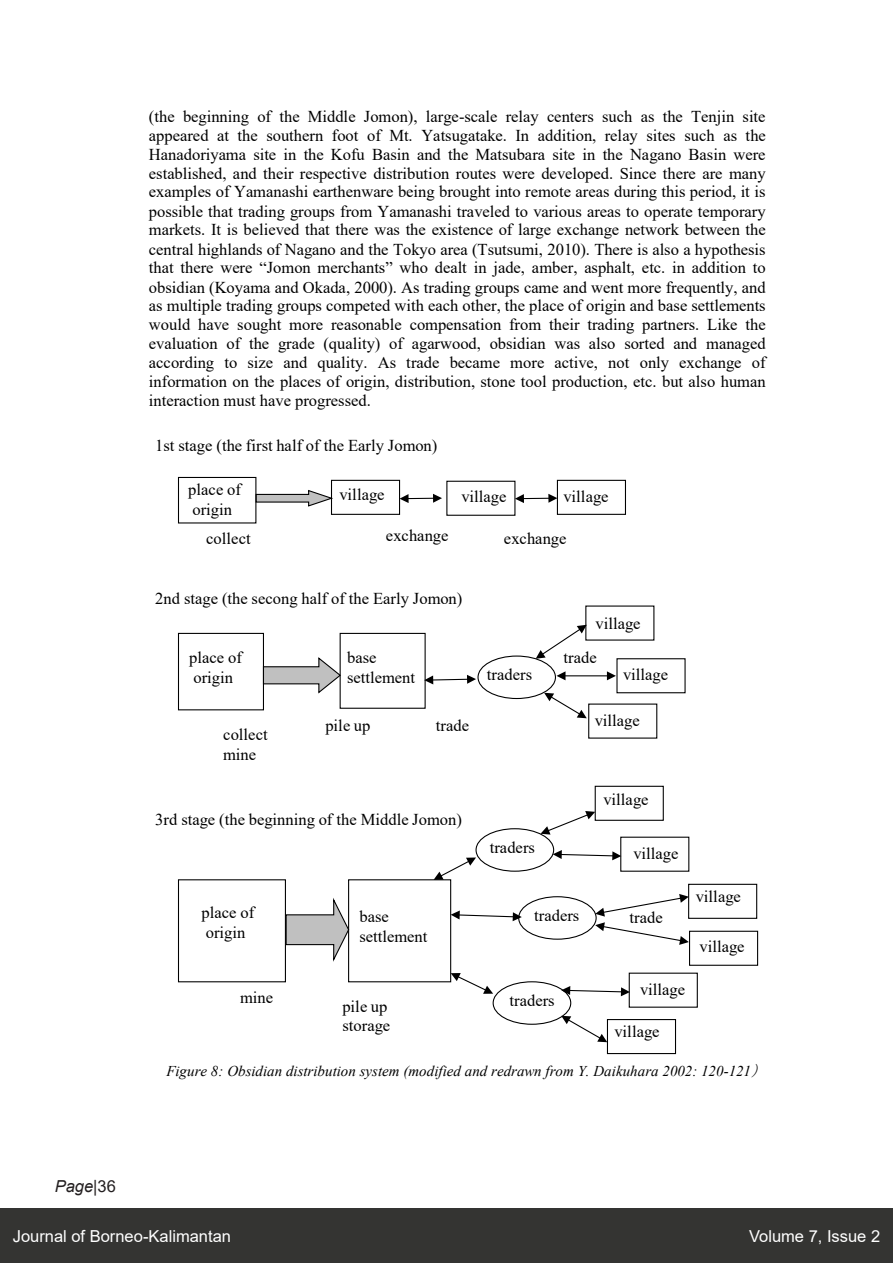
<style>
.page{position:relative;width:893px;height:1263px;background:#fff}
.page>*{position:absolute;margin:0;border:0;box-sizing:border-box;transform-origin:0 0}
.t1{font:16.5px/18.9px "Times New Roman";color:#000}
.t2{font:16.5px "Arial";color:#fff}
.t3{font:italic 16.5px "Arial";color:#231f20}
.t4{font:italic 15px "Times New Roman";color:#000}
.s1{font-style:normal}
.s2{font-family:"MS Mincho"}
</style>
<div class="page">
<div style="left:0;top:1209px;width:893px;height:54px;background:#343432"></div>
<svg style="left:256px;top:489px;width:75px;height:18px"></svg>
<div style="left:477px;top:655px;width:79px;height:44px;border:1px solid #000;border-radius:50%"></div>
<svg style="left:400px;top:494px;width:42px;height:9px"></svg>
<svg style="left:426px;top:675px;width:50px;height:9px"></svg>
<svg style="left:451px;top:910px;width:71px;height:11px"></svg>
<svg style="left:264px;top:656px;width:76px;height:39px"></svg>
<div style="left:340px;top:633px;width:86px;height:76px;border:1px solid #000"></div>
<svg style="left:434px;top:857px;width:42px;height:23px"></svg>
<svg style="left:451px;top:973px;width:42px;height:21px"></svg>
<div style="left:348px;top:879px;width:103px;height:103px;border:1px solid #000"></div>
<svg style="left:595px;top:894px;width:94px;height:51px"></svg>
<svg style="left:286px;top:895px;width:64px;height:69px"></svg>
<hr style="left:564px;top:675px;width:44px;height:1px;background:#000">
<svg style="left:607px;top:671px;width:9px;height:9px"></svg>
<svg style="left:556px;top:671px;width:9px;height:9px"></svg>
<svg style="left:536px;top:625px;width:49px;height:34px"></svg>
<svg style="left:544px;top:693px;width:43px;height:25px"></svg>
<svg style="left:553px;top:850px;width:67px;height:10px"></svg>
<svg style="left:540px;top:811px;width:55px;height:23px"></svg>
<div style="left:178px;top:633px;width:86px;height:77px;border:1px solid #000"></div>
<div style="left:178px;top:879px;width:108px;height:103px;border:1px solid #000"></div>
<div style="left:331px;top:480px;width:69px;height:35px;border:1px solid #000"></div>
<div style="left:446px;top:481px;width:69px;height:35px;border:1px solid #000"></div>
<svg style="left:515px;top:494px;width:42px;height:9px"></svg>
<div style="left:557px;top:480px;width:69px;height:35px;border:1px solid #000"></div>
<div style="left:616px;top:658px;width:70px;height:35px;border:1px solid #000"></div>
<div style="left:475px;top:828px;width:79px;height:44px;border:1px solid #000;border-radius:50%"></div>
<div style="left:518px;top:896px;width:79px;height:44px;border:1px solid #000;border-radius:50%"></div>
<div style="left:493px;top:981px;width:78px;height:44px;border:1px solid #000;border-radius:50%"></div>
<div style="left:629px;top:973px;width:69px;height:35px;border:1px solid #000"></div>
<div style="left:595px;top:786px;width:69px;height:35px;border:1px solid #000"></div>
<svg style="left:561px;top:1016px;width:46px;height:26px"></svg>
<svg style="left:561px;top:986px;width:69px;height:10px"></svg>
<div style="left:607px;top:1019px;width:69px;height:35px;border:1px solid #000"></div>
<div style="left:688px;top:884px;width:69px;height:35px;border:1px solid #000"></div>
<div style="left:689px;top:931px;width:69px;height:35px;border:1px solid #000"></div>
<div style="left:178px;top:477px;width:78px;height:46px;border:1px solid #000"></div>
<p class="t1" style="left:149px;top:106px;width:618px;text-align:justify">(the beginning of the Middle Jomon), large-scale relay centers such as the Tenjin site appeared at the southern foot of Mt. Yatsugatake. In addition, relay sites such as the Hanadoriyama site in the Kofu Basin and the Matsubara site in the Nagano Basin were established, and their respective distribution routes were developed. Since there are many examples of Yamanashi earthenware being brought into remote areas during this period, it is possible that trading groups from Yamanashi traveled to various areas to operate temporary markets. It is believed that there was the existence of large exchange network between the central highlands of Nagano and the Tokyo area (Tsutsumi, 2010). There is also a hypothesis that there were “Jomon merchants” who dealt in jade, amber, asphalt, etc. in addition to obsidian (Koyama and Okada, 2000). As trading groups came and went more frequently, and as multiple trading groups competed with each other, the place of origin and base settlements would have sought more reasonable compensation from their trading partners. Like the evaluation of the grade (quality) of agarwood, obsidian was also sorted and managed according to size and quality. As trade became more active, not only exchange of information on the places of origin, distribution, stone tool production, etc. but also human interaction must have progressed.</p>
<p class="t1" style="left:155px;top:435px;width:284px">1st stage (the first half of the Early Jomon)</p>
<p class="t1" style="left:188px;top:479px;width:54px;line-height:19.8px">place of origin</p>
<p class="t1" style="left:206px;top:529px;width:46px">collect</p>
<p class="t1" style="left:340px;top:484px;width:46px">village</p>
<p class="t1" style="left:461px;top:486px;width:46px">village</p>
<p class="t1" style="left:563px;top:486px;width:46px">village</p>
<p class="t1" style="left:504px;top:529px;width:64px">exchange</p>
<p class="t1" style="left:386px;top:526px;width:64px">exchange</p>
<p class="t1" style="left:155px;top:588px;width:309px">2nd stage (the secong half of the Early Jomon)</p>
<p class="t1" style="left:189px;top:647px;width:54px;line-height:19.8px">place of origin</p>
<p class="t1" style="left:223px;top:724px;width:46px;line-height:19.8px">collect mine</p>
<p class="t1" style="left:347px;top:647px;width:69px;line-height:19.8px">base settlement</p>
<p class="t1" style="left:325px;top:716px;width:47px">pile up</p>
<p class="t1" style="left:436px;top:716px;width:35px">trade</p>
<p class="t1" style="left:155px;top:809px;width:308px">3rd stage (the beginning of the Middle Jomon)</p>
<p class="t1" style="left:202px;top:902px;width:54px;line-height:19.8px">place of origin</p>
<p class="t1" style="left:240px;top:988px;width:34px">mine</p>
<p class="t1" style="left:359px;top:906px;width:69px;line-height:19.8px">base settlement</p>
<p class="t1" style="left:342px;top:996px;width:49px;line-height:19.8px">pile up storage</p>
<p class="t1" style="left:487px;top:665px;width:47px">traders</p>
<p class="t1" style="left:596px;top:614px;width:46px">village</p>
<p class="t1" style="left:623px;top:665px;width:46px">village</p>
<p class="t1" style="left:595px;top:710px;width:46px">village</p>
<p class="t1" style="left:563px;top:648px;width:35px">trade</p>
<p class="t1" style="left:490px;top:837px;width:47px">traders</p>
<p class="t1" style="left:534px;top:905px;width:47px">traders</p>
<p class="t1" style="left:510px;top:990px;width:47px">traders</p>
<p class="t1" style="left:603px;top:789px;width:46px">village</p>
<p class="t1" style="left:633px;top:843px;width:46px">village</p>
<p class="t1" style="left:630px;top:907px;width:35px">trade</p>
<p class="t1" style="left:640px;top:979px;width:46px">village</p>
<p class="t1" style="left:614px;top:1022px;width:46px">village</p>
<p class="t1" style="left:696px;top:886px;width:46px">village</p>
<p class="t1" style="left:700px;top:937px;width:46px">village</p>
<p class="t3" style="left:55px;top:1175px;width:63px">Page<span class="s1">|36</span></p>
<p class="t4" style="left:166px;top:1061px;width:606px">Figure 8: Obsidian distribution system (modified and redrawn from Y. Daikuhara 2002: 120-121<span class="s2">）</span></p>
<p class="t2" style="left:13px;top:1224px;width:220px">Journal of Borneo-Kalimantan</p>
<p class="t2" style="left:749px;top:1224px;width:133px">Volume 7, Issue 2</p>
</div>
